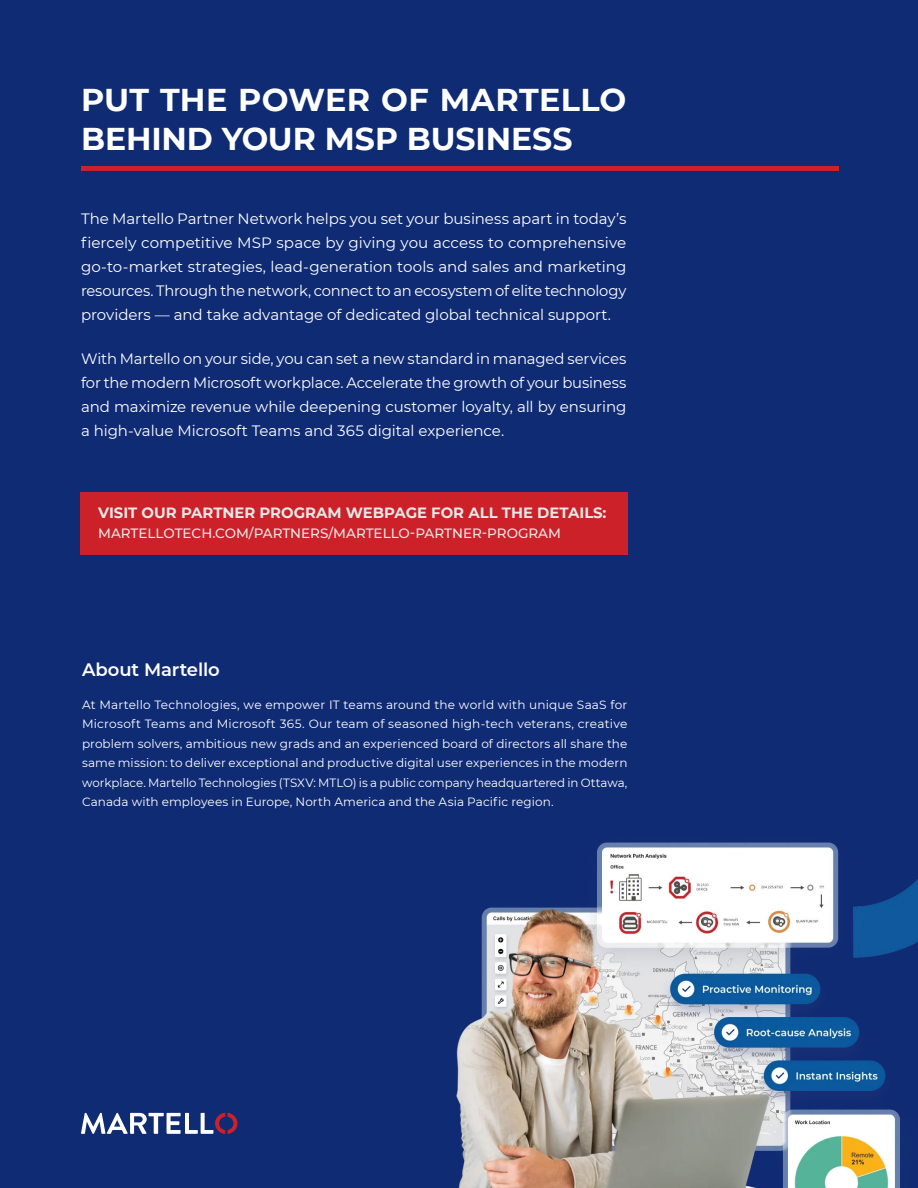
<style>
.page{position:relative;width:918px;height:1188px;background:#0f2b74}
.page>*{position:absolute;margin:0;border:0;box-sizing:border-box;transform-origin:0 0}
.t1{font:700 31.5px/39px "Montserrat";color:#fff}
.t2{font:600 18px "Montserrat";letter-spacing:-.005em;color:#fff}
.t3{font:15px/24px "Montserrat";letter-spacing:-.005em;color:#fff;text-align:justify}
.Body_Large{font:700 14.85px "Montserrat";color:#e8e8e6}
.Body_Large-2{font:500 13.5px "Montserrat";color:#e8e8e6}
.t4{font:12px/19.5px "Montserrat";letter-spacing:.005em;color:#fff;text-align:justify}
</style>
<div class="page">
<svg style="left:81px;top:1113px;width:156px;height:21px"></svg>
<hr style="left:81px;top:167px;width:758px;height:4px;background:#cc2129">
<div style="left:80px;top:492px;width:547px;height:63px;background:#cc2129"></div>
<img style="left:456px;top:842px;width:462px;height:346px">
<p class="t1" style="left:81px;top:79px;width:547px">PUT THE POWER OF MARTELLO<br>BEHIND YOUR MSP BUSINESS</p>
<p class="t3" style="left:81px;top:206px;width:547px">The Martello Partner Network helps you set your business apart in today’s fiercely competitive MSP space by giving you access to comprehensive go-to-market strategies, lead-generation tools and sales and marketing resources. Through the network, connect to an ecosystem of elite technology providers — and take advantage of dedicated global technical support.</p>
<p class="t3" style="left:81px;top:346px;width:547px">With Martello on your side, you can set a new standard in managed services for the modern Microsoft workplace. Accelerate the growth of your business and maximize revenue while deepening customer loyalty, all by ensuring a high-value Microsoft Teams and 365 digital experience.</p>
<p class="Body_Large" style="left:98px;top:502px;width:510px">VISIT OUR PARTNER PROGRAM WEBPAGE FOR ALL THE DETAILS:</p>
<p class="Body_Large-2" style="left:98px;top:523px;width:464px">MARTELLOTECH.COM/PARTNERS/MARTELLO-PARTNER-PROGRAM</p>
<p class="t2" style="left:82px;top:657px;width:139px">About Martello</p>
<p class="t4" style="left:82px;top:695px;width:547px">At Martello Technologies, we empower IT teams around the world with unique SaaS for Microsoft Teams and Microsoft 365. Our team of seasoned high-tech veterans, creative problem solvers, ambitious new grads and an experienced board of directors all share the same mission: to deliver exceptional and productive digital user experiences in the modern workplace. Martello Technologies (TSXV: MTLO) is a public company headquartered in Ottawa, Canada with employees in Europe, North America and the Asia Pacific region.</p>
</div>
